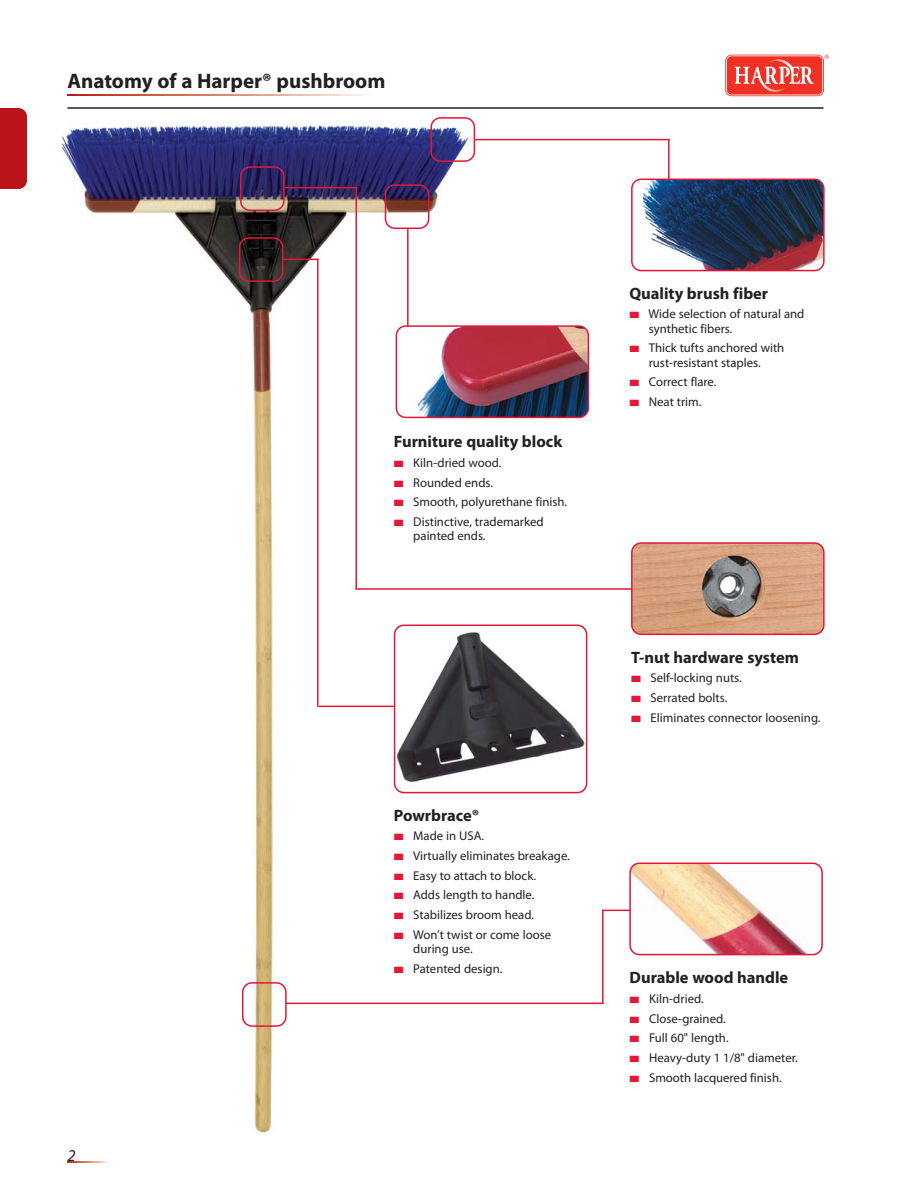
<style>
.page{position:relative;width:918px;height:1188px;background:#fff}
.page>*{position:absolute;margin:0;border:0;box-sizing:border-box;transform-origin:0 0}
.t1{font:700 21px "Myriad Pro";color:#231f20}
.t2{font:700 16.5px "Myriad Pro";color:#231f20}
.t3{font:italic 16.5px "Myriad Pro";color:#231f20}
.t4{font:12.75px/14.2px "Myriad Pro";color:#231f20}
.s1{color:#e31836}
</style>
<div class="page">
<svg style="left:725px;top:58px;width:96px;height:39px"></svg>
<svg style="left:725px;top:55px;width:99px;height:41px"></svg>
<svg style="left:726px;top:55px;width:103px;height:40px;background:#f2645a"></svg>
<div style="left:0;top:108px;width:27px;height:81px;background:#ba1319"></div>
<svg style="left:68px;top:94px;width:299px;height:2px"></svg>
<svg style="left:68px;top:1161px;width:40px;height:2px"></svg>
<img style="left:61px;top:122px;width:421px;height:1012px">
<svg style="left:394px;top:625px;width:193px;height:168px"></svg>
<svg style="left:631px;top:542px;width:194px;height:93px;background:#c9967c"></svg>
<img style="left:396px;top:325px;width:193px;height:93px">
<img style="left:631px;top:179px;width:194px;height:92px">
<hr style="left:319px;top:706px;width:75px;height:1px;background:#e31836">
<hr style="left:356px;top:588px;width:276px;height:2px;background:#e31836">
<hr style="left:282px;top:259px;width:36px;height:1px;background:#e31836">
<hr style="left:284px;top:187px;width:73px;height:1px;background:#e31836">
<svg style="left:602px;top:863px;width:221px;height:92px"></svg>
<hr style="left:668px;top:139px;width:2px;height:40px;background:#e31836">
<hr style="left:317px;top:259px;width:2px;height:448px;background:#e31836">
<hr style="left:356px;top:187px;width:1px;height:403px;background:#e31836">
<hr style="left:407px;top:228px;width:2px;height:98px;background:#e31836">
<hr style="left:602px;top:910px;width:2px;height:94px;background:#e31836">
<svg style="left:430px;top:117px;width:45px;height:45px"></svg>
<svg style="left:385px;top:184px;width:44px;height:45px"></svg>
<svg style="left:240px;top:166px;width:45px;height:45px;background:#654869"></svg>
<svg style="left:239px;top:237px;width:45px;height:45px;background:#381e21"></svg>
<svg style="left:242px;top:982px;width:45px;height:45px"></svg>
<hr style="left:286px;top:1003px;width:318px;height:1px;background:#e31836">
<hr style="left:474px;top:139px;width:196px;height:1px;background:#e31836">
<hr style="left:68px;top:107px;width:756px;height:2px;background:#231f20">
<h1 class="t1" style="left:68px;top:73px;width:319px">Anatomy of a Harper® pushbroom</h1>
<p class="t3" style="left:68px;top:1149px;width:10px">2</p>
<p class="t2" style="left:394px;top:435px;width:170px">Furniture quality block</p>
<p class="t4" style="left:394px;top:456px;width:109px"><span class="s1">■</span> Kiln-dried wood.</p>
<p class="t4" style="left:394px;top:476px;width:101px"><span class="s1">■</span> Rounded ends.</p>
<p class="t4" style="left:394px;top:496px;width:175px"><span class="s1">■</span> Smooth, polyurethane finish.</p>
<p class="t4" style="left:413px;top:515px;width:132px;text-indent:-19px"><span class="s1">■</span> Distinctive, trademarked painted ends.</p>
<p class="t2" style="left:394px;top:809px;width:87px">Powrbrace®</p>
<p class="t4" style="left:394px;top:830px;width:92px"><span class="s1">■</span> Made in USA.</p>
<p class="t4" style="left:394px;top:849px;width:178px"><span class="s1">■</span> Virtually eliminates breakage.</p>
<p class="t4" style="left:394px;top:869px;width:144px"><span class="s1">■</span> Easy to attach to block.</p>
<p class="t4" style="left:394px;top:889px;width:142px"><span class="s1">■</span> Adds length to handle.</p>
<p class="t4" style="left:394px;top:908px;width:142px"><span class="s1">■</span> Stabilizes broom head.</p>
<p class="t4" style="left:413px;top:928px;width:139px;text-indent:-19px"><span class="s1">■</span> Won’t twist or come loose during use.</p>
<p class="t4" style="left:394px;top:962px;width:110px"><span class="s1">■</span> Patented design.</p>
<p class="t2" style="left:629px;top:287px;width:140px">Quality brush fiber</p>
<p class="t4" style="left:649px;top:308px;width:157px;text-indent:-19px"><span class="s1">■</span> Wide selection of natural and synthetic fibers.</p>
<p class="t4" style="left:629px;top:342px;width:157px;text-align:center"><span class="s1">■</span> Thick tufts anchored with rust-resistant staples.</p>
<p class="t4" style="left:629px;top:376px;width:89px"><span class="s1">■</span> Correct flare.</p>
<p class="t4" style="left:629px;top:395px;width:74px"><span class="s1">■</span> Neat trim.</p>
<p class="t2" style="left:631px;top:651px;width:169px">T-nut hardware system</p>
<p class="t4" style="left:631px;top:672px;width:112px"><span class="s1">■</span> Self-locking nuts.</p>
<p class="t4" style="left:631px;top:691px;width:98px"><span class="s1">■</span> Serrated bolts.</p>
<p class="t4" style="left:631px;top:711px;width:191px"><span class="s1">■</span> Eliminates connector loosening.</p>
<p class="t2" style="left:630px;top:972px;width:160px">Durable wood handle</p>
<p class="t4" style="left:630px;top:993px;width:76px"><span class="s1">■</span> Kiln-dried.</p>
<p class="t4" style="left:630px;top:1012px;width:98px"><span class="s1">■</span> Close-grained.</p>
<p class="t4" style="left:630px;top:1032px;width:101px"><span class="s1">■</span> Full 60" length.</p>
<p class="t4" style="left:630px;top:1051px;width:170px"><span class="s1">■</span> Heavy-duty 1 1/8" diameter.</p>
<p class="t4" style="left:630px;top:1071px;width:154px"><span class="s1">■</span> Smooth lacquered finish.</p>
</div>
